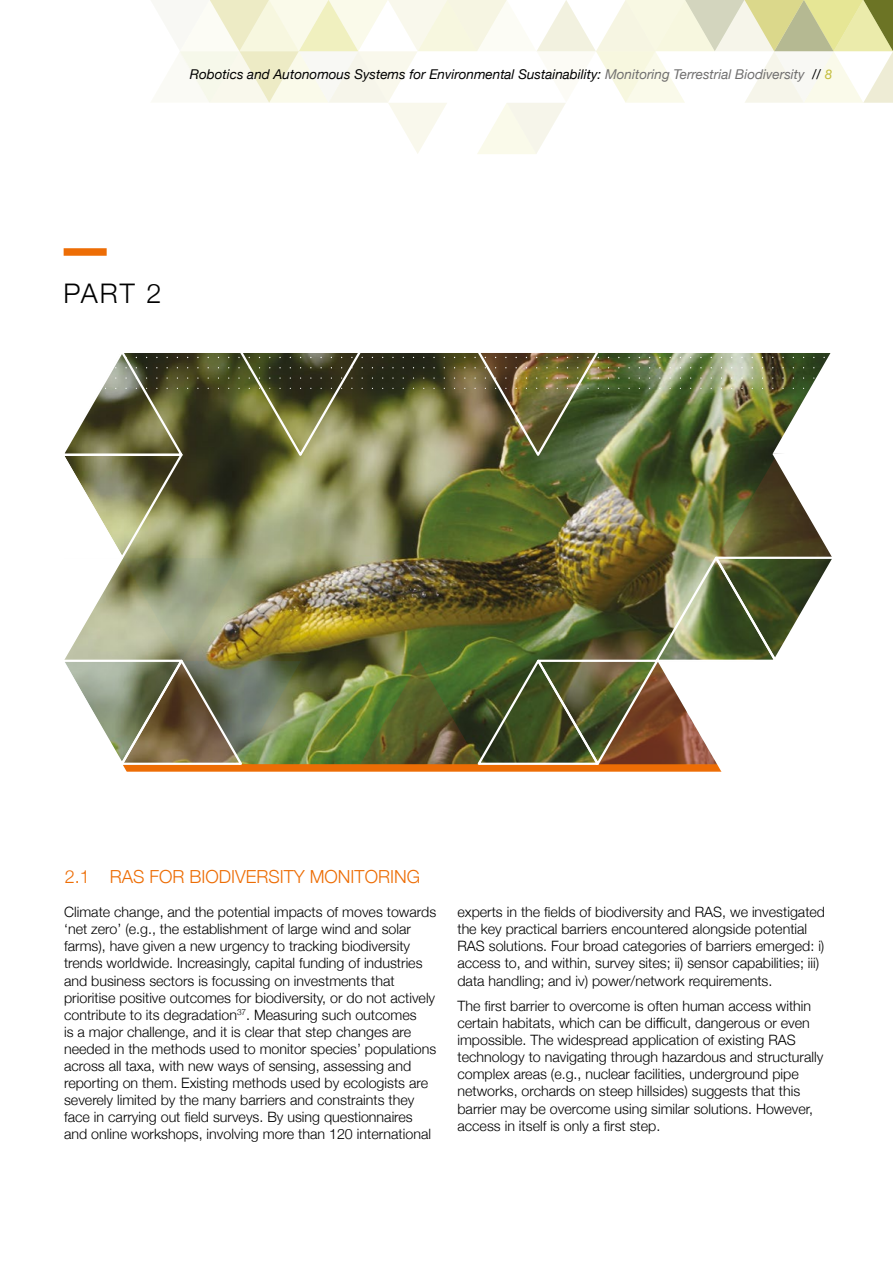
<style>
.page{position:relative;width:893px;height:1263px;background:#fff}
.page>*{position:absolute;margin:0;border:0;box-sizing:border-box;transform-origin:0 0}
.t1{font:300 27px "Helvetica Neue";color:#000}
.t2{font:300 18px "Helvetica Neue";color:#ed6d05}
.t3{font:300 14.25px/17.1px "Helvetica Neue";color:#000}
.t4{font:italic 13.5px "Helvetica Neue";color:#000}
.s1{color:#706f6f}
.s2{color:#c4be3f}
</style>
<div class="page">
<svg style="left:151px;top:0;width:742px;height:154px"></svg>
<div style="left:64px;top:248px;width:43px;height:8px;background:#ed6d05"></div>
<img style="left:64px;top:352px;width:768px;height:420px">
<p class="t4" style="left:190px;top:64px;width:644px">Robotics and Autonomous Systems for Environmental Sustainability: <span class="s1">Monitoring Terrestrial Biodiversity</span> // <span class="s2">8</span></p>
<h1 class="t1" style="left:64px;top:272px;width:99px">PART 2</h1>
<p class="t2" style="left:65px;top:862px;width:357px">2.1 RAS FOR BIODIVERSITY MONITORING</p>
<p class="t3" style="left:64px;top:902px;width:374px">Climate change, and the potential impacts of moves towards ‘net zero’ (e.g., the establishment of large wind and solar farms), have given a new urgency to tracking biodiversity trends worldwide. Increasingly, capital funding of industries and business sectors is focussing on investments that prioritise positive outcomes for biodiversity, or do not actively contribute to its degradation<sup>37</sup>. Measuring such outcomes<br>is a major challenge, and it is clear that step changes are needed in the methods used to monitor species’ populations across all taxa, with new ways of sensing, assessing and reporting on them. Existing methods used by ecologists are severely limited by the many barriers and constraints they face in carrying out field surveys. By using questionnaires and online workshops, involving more than 120 international</p>
<p class="t3" style="left:457px;top:902px;width:369px">experts in the fields of biodiversity and RAS, we investigated the key practical barriers encountered alongside potential RAS solutions. Four broad categories of barriers emerged: i) access to, and within, survey sites; ii) sensor capabilities; iii) data handling; and iv) power/network requirements.</p>
<p class="t3" style="left:457px;top:996px;width:367px">The first barrier to overcome is often human access within certain habitats, which can be difficult, dangerous or even impossible. The widespread application of existing RAS technology to navigating through hazardous and structurally complex areas (e.g., nuclear facilities, underground pipe networks, orchards on steep hillsides) suggests that this barrier may be overcome using similar solutions. However, access in itself is only a first step.</p>
</div>
